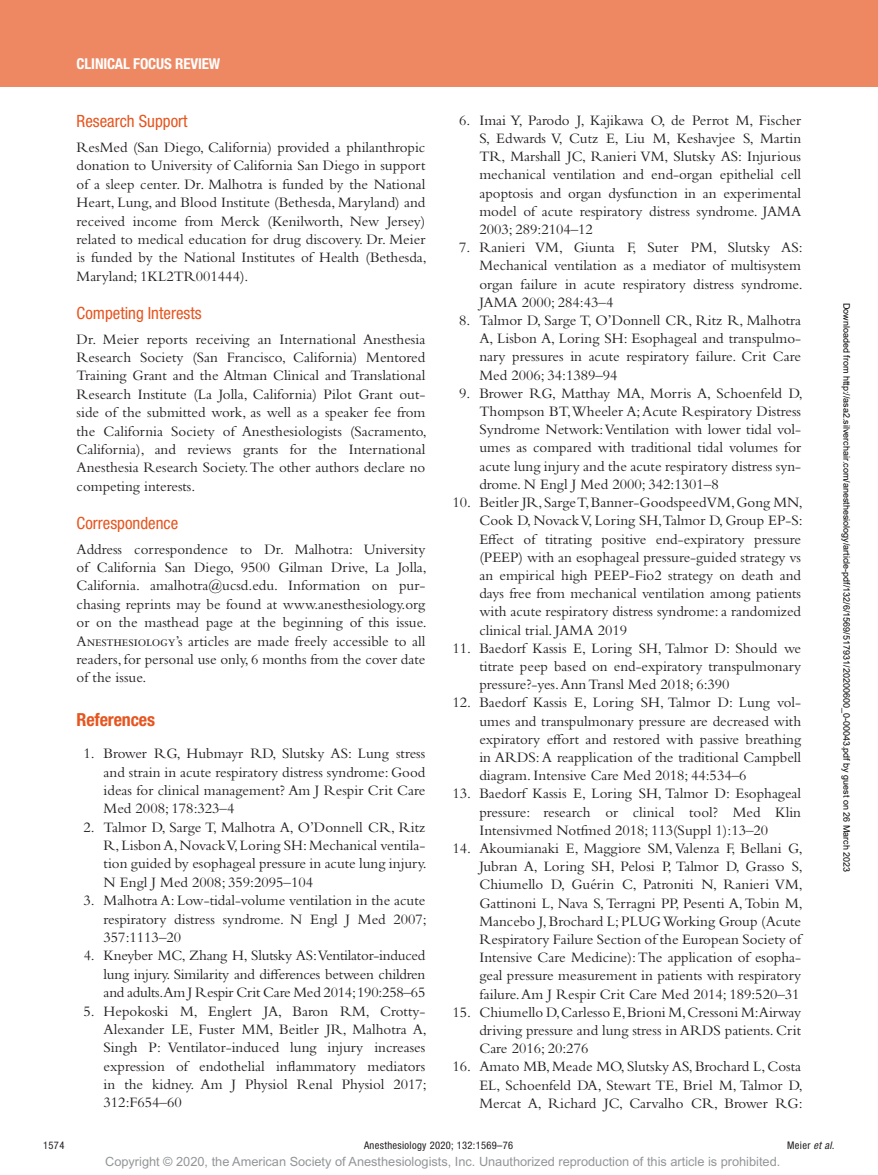
<style>
.page{position:relative;width:878px;height:1175px;background:#fff}
.page>*{position:absolute;margin:0;border:0;box-sizing:border-box;transform-origin:0 0}
.t1{font:700 condensed 18px "Helvetica Neue LT Std";letter-spacing:-.01em;color:#e6551f}
.t2{font:condensed 16.8px "Helvetica Neue LT Std";color:#e6551f}
.t3{font:15px/18.1px "Bembo Std";color:#231f20;text-align:justify}
.t4{font:700 condensed 15px "Helvetica Neue LT Std";letter-spacing:-.01em;color:#fff}
.t5{font:12.75px "Arial MT Std";color:#939598}
.t6{font:condensed 10.5px "Helvetica Neue LT Std";letter-spacing:.03em;color:#231f20}
.t7{font:9px "Arial";color:#000}
.s1{font-style:italic}
</style>
<div class="page">
<div style="left:0;top:0;width:878px;height:86px;background:#ed8862"></div>
<p class="t4" style="left:77px;top:54px;width:145px">CLINICAL FOCUS REVIEW</p>
<p class="t2" style="left:77px;top:111px;width:112px">Research Support</p>
<p class="t3" style="left:77px;top:138px;width:352px">ResMed (San Diego, California) provided a philanthropic donation to University of California San Diego in support of a sleep center. Dr. Malhotra is funded by the National Heart, Lung, and Blood Institute (Bethesda, Maryland) and received income from Merck (Kenilworth, New Jersey) related to medical education for drug discovery. Dr. Meier is funded by the National Institutes of Health (Bethesda, Maryland; 1KL2TR001444).</p>
<p class="t2" style="left:77px;top:303px;width:126px">Competing Interests</p>
<p class="t3" style="left:77px;top:329px;width:352px">Dr. Meier reports receiving an International Anesthesia Research Society (San Francisco, California) Mentored Training Grant and the Altman Clinical and Translational Research Institute (La Jolla, California) Pilot Grant out&shy;side of the submitted work, as well as a speaker fee from the California Society of Anesthesiologists (Sacramento, California), and reviews grants for the International Anesthesia Research Society. The other authors declare no competing interests.</p>
<p class="t2" style="left:77px;top:513px;width:103px">Correspondence</p>
<p class="t3" style="left:77px;top:539px;width:352px">Address correspondence to Dr. Malhotra: University of California San Diego, 9500 Gilman Drive, La Jolla, California. amalhotra@ucsd.edu. Information on pur&shy;chasing reprints may be found at www.anesthesiology.org or on the masthead page at the beginning of this issue.<br>Anesthesiology’s articles are made freely accessible to all readers, for personal use only, 6 months from the cover date of the issue.</p>
<p class="t1" style="left:77px;top:708px;width:80px">References</p>
<p class="t3" style="left:104px;top:744px;width:323px;text-indent:-20px">1. Brower RG, Hubmayr RD, Slutsky AS: Lung stress and strain in acute respiratory distress syndrome: Good ideas for clinical management? Am J Respir Crit Care Med 2008; 178:323–4</p>
<p class="t3" style="left:104px;top:817px;width:325px;text-indent:-20px">2. Talmor D, Sarge T, Malhotra A, O’Donnell CR, Ritz R, Lisbon A, Novack V, Loring SH: Mechanical ventila&shy;tion guided by esophageal pressure in acute lung injury.<br>N Engl J Med 2008; 359:2095–104</p>
<p class="t3" style="left:104px;top:891px;width:325px;text-indent:-20px">3. Malhotra A: Low-tidal-volume ventilation in the acute respiratory distress syndrome. N Engl J Med 2007; 357:1113–20</p>
<p class="t3" style="left:104px;top:946px;width:323px;text-indent:-20px">4. Kneyber MC, Zhang H, Slutsky AS: Ventilator-induced lung injury. Similarity and differences between children and adults.Am J Respir Crit Care Med 2014; 190:258–65</p>
<p class="t3" style="left:104px;top:1001px;width:325px;text-indent:-20px">5. Hepokoski M, Englert JA, Baron RM, Crotty-Alexander LE, Fuster MM, Beitler JR, Malhotra A, Singh P: Ventilator-induced lung injury increases expression of endothelial inflammatory mediators in the kidney. Am J Physiol Renal Physiol 2017; 312:F654–60</p>
<p class="t3" style="left:479px;top:111px;width:323px;text-indent:-20px">6. Imai Y, Parodo J, Kajikawa O, de Perrot M, Fischer S, Edwards V, Cutz E, Liu M, Keshavjee S, Martin TR, Marshall JC, Ranieri VM, Slutsky AS: Injurious mechanical ventilation and end-organ epithelial cell apoptosis and organ dysfunction in an experimental model of acute respiratory distress syndrome. JAMA 2003; 289:2104–12</p>
<p class="t3" style="left:479px;top:238px;width:325px;text-indent:-20px">7. Ranieri VM, Giunta F, Suter PM, Slutsky AS:<br>Mechanical ventilation as a mediator of multisystem organ failure in acute respiratory distress syndrome.<br>JAMA 2000; 284:43–4</p>
<p class="t3" style="left:479px;top:311px;width:323px;text-indent:-20px">8. Talmor D, Sarge T, O’Donnell CR, Ritz R, Malhotra A, Lisbon A, Loring SH: Esophageal and transpulmo&shy;nary pressures in acute respiratory failure. Crit Care Med 2006; 34:1389–94</p>
<p class="t3" style="left:479px;top:384px;width:325px;text-indent:-20px">9. Brower RG, Matthay MA, Morris A, Schoenfeld D, Thompson BT, Wheeler A; Acute Respiratory Distress Syndrome Network: Ventilation with lower tidal vol&shy;umes as compared with traditional tidal volumes for acute lung injury and the acute respiratory distress syn&shy;drome. N Engl J Med 2000; 342:1301–8</p>
<p class="t3" style="left:479px;top:493px;width:325px;text-indent:-27px">10. Beitler JR, Sarge T, Banner-Goodspeed VM, Gong MN, Cook D, Novack V, Loring SH,Talmor D, Group EP-S:<br>Effect of titrating positive end-expiratory pressure (PEEP) with an esophageal pressure-guided strategy vs an empirical high PEEP-Fio2 strategy on death and days free from mechanical ventilation among patients with acute respiratory distress syndrome: a randomized clinical trial. JAMA 2019</p>
<p class="t3" style="left:479px;top:638px;width:323px;text-indent:-27px">11. Baedorf Kassis E, Loring SH, Talmor D: Should we titrate peep based on end-expiratory transpulmonary pressure?-yes. Ann Transl Med 2018; 6:390</p>
<p class="t3" style="left:479px;top:693px;width:323px;text-indent:-27px">12. Baedorf Kassis E, Loring SH, Talmor D: Lung vol&shy;umes and transpulmonary pressure are decreased with expiratory effort and restored with passive breathing in ARDS: A reapplication of the traditional Campbell diagram. Intensive Care Med 2018; 44:534–6</p>
<p class="t3" style="left:479px;top:784px;width:323px;text-indent:-27px">13. Baedorf Kassis E, Loring SH, Talmor D: Esophageal pressure: research or clinical tool? Med Klin Intensivmed Notfmed 2018; 113(Suppl 1):13–20</p>
<p class="t3" style="left:479px;top:839px;width:325px;text-indent:-27px">14. Akoumianaki E, Maggiore SM, Valenza F, Bellani G, Jubran A, Loring SH, Pelosi P, Talmor D, Grasso S, Chiumello D, Guérin C, Patroniti N, Ranieri VM, Gattinoni L, Nava S, Terragni PP, Pesenti A, Tobin M, Mancebo J, Brochard L; PLUG Working Group (Acute Respiratory Failure Section of the European Society of Intensive Care Medicine): The application of esopha&shy;geal pressure measurement in patients with respiratory failure. Am J Respir Crit Care Med 2014; 189:520–31</p>
<p class="t3" style="left:479px;top:1002px;width:323px;text-indent:-27px">15. Chiumello D, Carlesso E, Brioni M, Cressoni M:Airway driving pressure and lung stress in ARDS patients. Crit Care 2016; 20:276</p>
<p class="t3" style="left:479px;top:1057px;width:325px;text-indent:-27px">16. Amato MB, Meade MO, Slutsky AS, Brochard L, Costa EL, Schoenfeld DA, Stewart TE, Briel M, Talmor D, Mercat A, Richard JC, Carvalho CR, Brower RG:</p>
<p class="t7" style="left:850px;top:303px;width:571px;rotate:90deg">Downloaded from http://asa2.silverchair.com/anesthesiology/article-pdf/132/6/1569/517931/20200600_0-00043.pdf by guest on 26 March 2023</p>
<p class="t6" style="left:43px;top:1139px;width:23px">1574</p>
<p class="t6" style="left:364px;top:1139px;width:151px">Anesthesiology 2020; 132:1569–76</p>
<p class="t6" style="left:787px;top:1139px;width:49px">Meier <span class="s1">et al.</span></p>
<p class="t5" style="left:105px;top:1154px;width:676px">Copyright © 2020, the American Society of Anesthesiologists, Inc. Unauthorized reproduction of this article is prohibited.</p>
</div>
